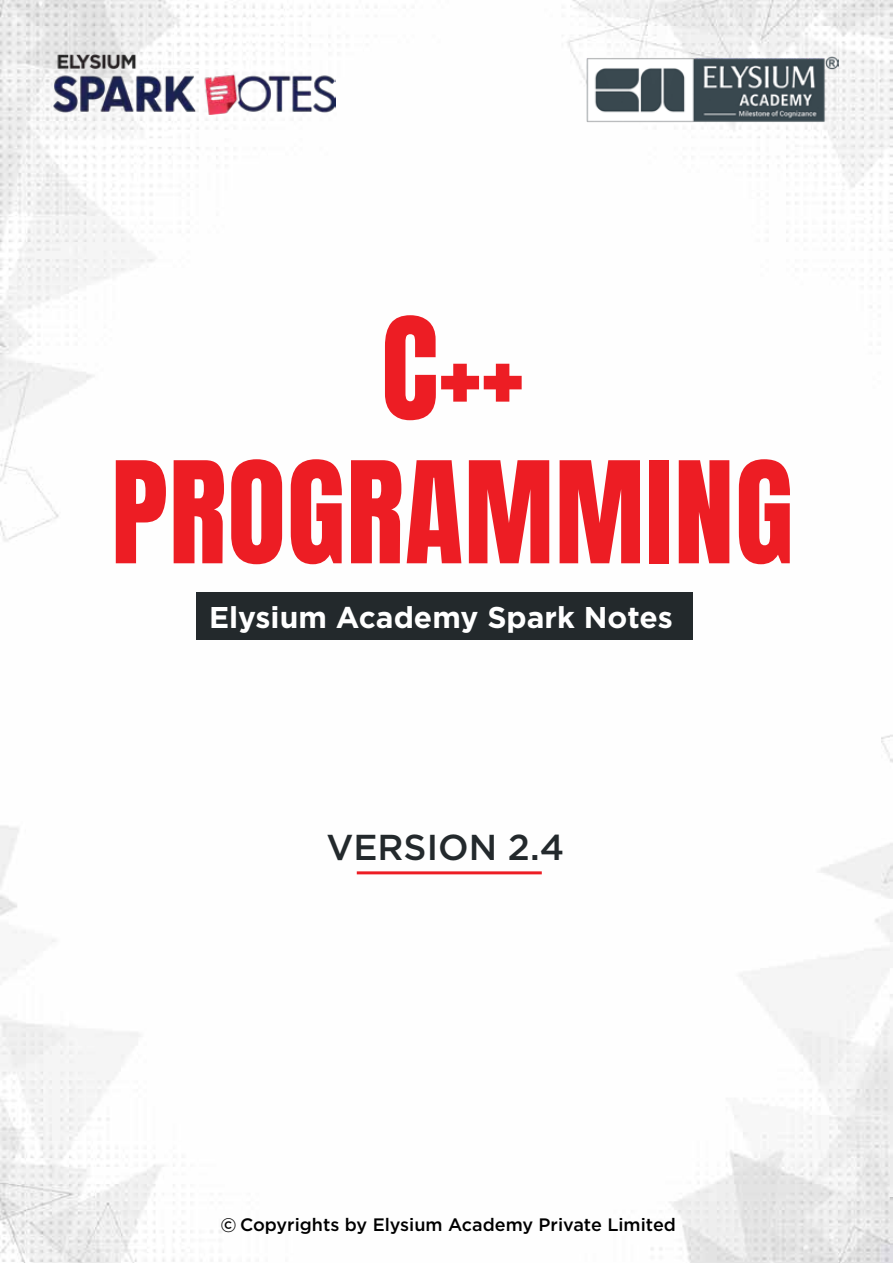
<style>
.page{position:relative;width:893px;height:1263px;background:#fff}
.page>*{position:absolute;margin:0;border:0;box-sizing:border-box;transform-origin:0 0}
.t1{font:120px/144px "Anton";letter-spacing:.01em;color:#ed1d24;text-align:center}
.t2{font:500 36px "Gotham";color:#23292c}
.t3{font:700 30px "Gotham";color:#fff}
.t4{font:500 18px "Gotham";color:#000}
.s1{font-size:19.5px}
</style>
<div class="page">
<img style="left:0;top:0;width:893px;height:1263px">
<img style="left:54px;top:54px;width:281px;height:61px">
<img style="left:585px;top:54px;width:254px;height:69px">
<div style="left:196px;top:593px;width:496px;height:47px;background:#23292c"></div>
<div style="left:357px;top:871px;width:185px;height:3px;border:2px solid #ed1d24"></div>
<h1 class="t1" style="left:111px;top:306px;width:684px">C++<br>PROGRAMMING</h1>
<h3 class="t3" style="left:209px;top:597px;width:465px">Elysium Academy Spark Notes</h3>
<h2 class="t2" style="left:326px;top:824px;width:239px">VERSION 2.4</h2>
<p class="t4" style="left:220px;top:1213px;width:457px"><span class="s1">©</span> Copyrights by Elysium Academy Private Limited</p>
</div>
